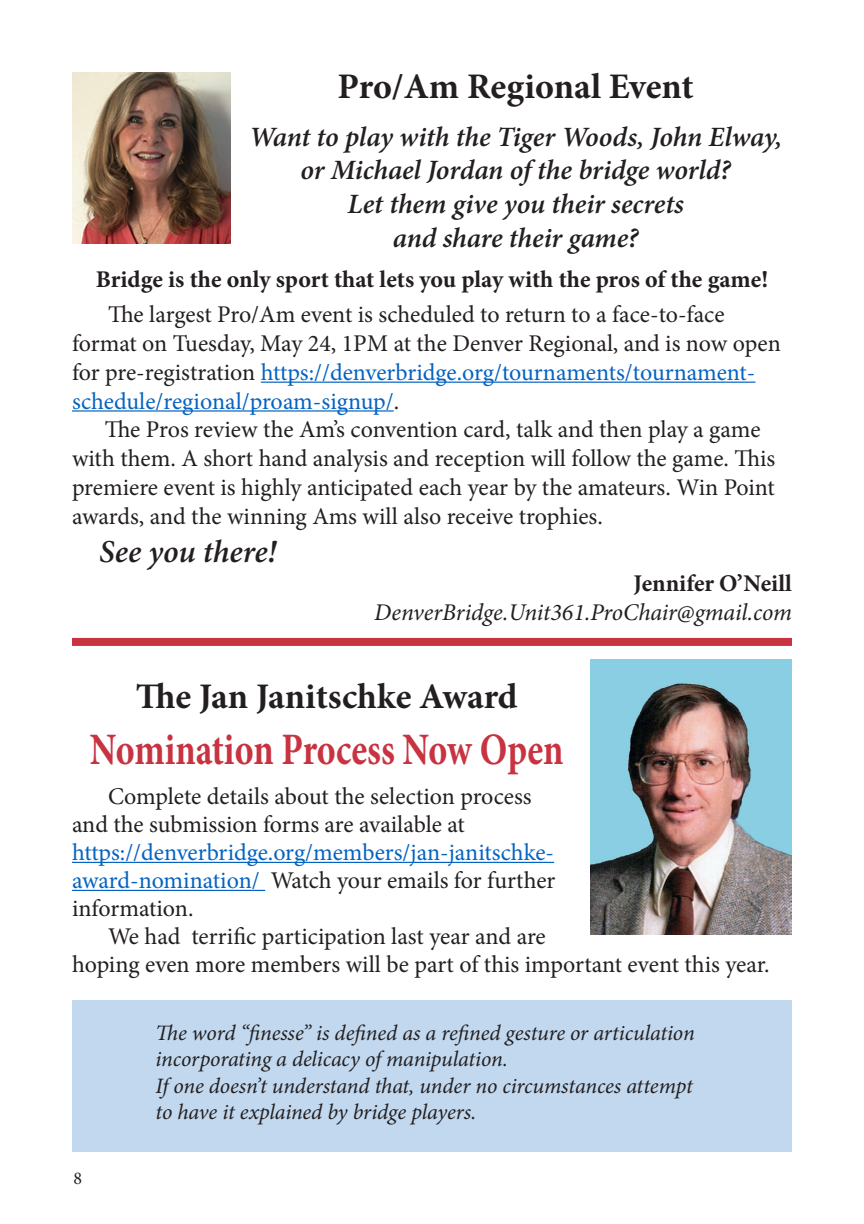
<style>
.page{position:relative;width:864px;height:1224px;background:#fff}
.page>*{position:absolute;margin:0;border:0;box-sizing:border-box;transform-origin:0 0}
.Heading_1{font:700 45px "Minion Pro";color:#c83341;scale:.8 1}
.Heading_1-2{font:700 36px "Minion Pro";letter-spacing:-.005em;color:#231f20}
.t1{font:italic 600 32px "Minion Pro";letter-spacing:-.005em;color:#231f20}
.t2{font:italic 600 28px/33.6px "Minion Pro";letter-spacing:-.005em;color:#231f20;text-align:center}
.t3{font:24px/28.8px "Minion Pro";letter-spacing:-.005em;color:#231f20}
.t4{font:700 24px "Minion Pro";color:#231f20}
.t5{font:italic 24px/28.8px "Minion Pro";letter-spacing:-.005em;color:#231f20;text-align:right}
.t6{font:italic 22px/26.4px "Minion Pro";letter-spacing:-.01em;color:#231f20}
.t7{font:18px "Minion Pro";color:#231f20}
.s1{color:#0563c1}
.s2{font-weight:700;font-style:normal}
</style>
<div class="page">
<div style="left:72px;top:1001px;width:720px;height:151px;background:#c1d8ef"></div>
<hr style="left:72px;top:862px;width:482px;height:1px;background:#0563c1">
<hr style="left:72px;top:890px;width:193px;height:1px;background:#0563c1">
<img style="left:590px;top:660px;width:202px;height:275px">
<hr style="left:261px;top:382px;width:494px;height:1px;background:#0563c1">
<hr style="left:72px;top:410px;width:322px;height:2px;background:#0563c1">
<img style="left:72px;top:72px;width:158px;height:171px">
<div style="left:72px;top:638px;width:720px;height:8px;background:#c83341"></div>
<p class="Heading_1-2" style="left:338px;top:61px;width:358px">Pro/Am Regional Event</p>
<p class="t2" style="left:249px;top:120px;width:535px">Want to play with the Tiger Woods, John Elway, or Michael Jordan of the bridge world?</p>
<p class="t2" style="left:347px;top:187px;width:338px">Let them give you their secrets and share their game?</p>
<p class="t4" style="left:96px;top:263px;width:674px">Bridge is the only sport that lets you play with the pros of the game!</p>
<p class="t3" style="left:72px;top:300px;width:710px;text-indent:36px">The largest Pro/Am event is scheduled to return to a face-to-face format on Tuesday, May 24, 1PM at the Denver Regional, and is now open for pre-registration <span class="s1">https://denverbridge.org/tournaments/tournament&shy;schedule/regional/proam-signup/</span>.</p>
<p class="t3" style="left:72px;top:415px;width:705px;text-indent:33px">The Pros review the Am’s convention card, talk and then play a game with them. A short hand analysis and reception will follow the game. This premiere event is highly anticipated each year by the amateurs. Win Point awards, and the winning Ams will also receive trophies.</p>
<p class="t1" style="left:99px;top:529px;width:179px">See you there!</p>
<p class="t5" style="left:374px;top:569px;width:419px"><span class="s2">Jennifer O’Neill<br></span>DenverBridge.Unit361.ProChair@gmail.com</p>
<p class="Heading_1-2" style="left:136px;top:671px;width:383px">The Jan Janitschke Award</p>
<p class="Heading_1" style="left:90px;top:718px;width:593px">Nomination Process Now Open</p>
<p class="t3" style="left:72px;top:782px;width:485px;line-height:28px;text-indent:36px">Complete details about the selection process and the submission forms are available at <span class="s1">https://denverbridge.org/members/jan-janitschke&shy;award-nomination/</span> Watch your emails for further information.</p>
<p class="t3" style="left:72px;top:922px;width:699px;line-height:28px;text-indent:36px">We had terrific participation last year and are<br>hoping even more members will be part of this important event this year.</p>
<p class="t7" style="left:73px;top:1166px;width:10px">8</p>
<p class="t6" style="left:156px;top:1020px;width:541px">The word “finesse” is defined as a refined gesture or articulation incorporating a delicacy of manipulation.</p>
<p class="t6" style="left:156px;top:1072px;width:539px">If one doesn’t understand that, under no circumstances attempt to have it explained by bridge players.</p>
</div>
